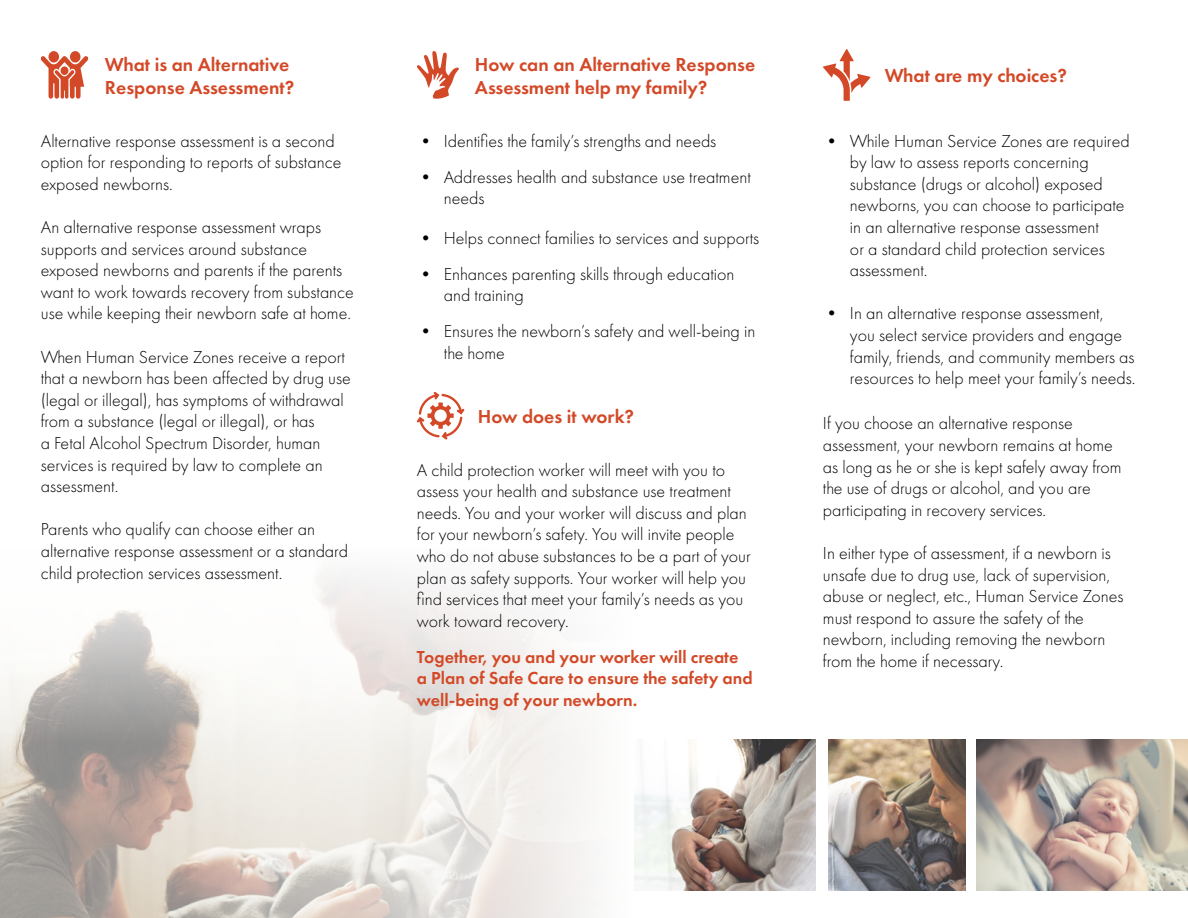
<style>
.page{position:relative;width:1188px;height:918px;background:#fff}
.page>*{position:absolute;margin:0;border:0;box-sizing:border-box;transform-origin:0 0}
.t1{font:600 19.5px/23.4px "Futura PT";color:#d34927}
.t2{font:300 18px/21.6px "Futura PT";color:#000}
.t3{font:600 18px/21.6px "Futura PT";color:#d34927}
</style>
<div class="page">
<img style="left:0;top:610px;width:190px;height:308px">
<svg style="left:190px;top:409px;width:998px;height:509px"></svg>
<div style="left:49px;top:51px;width:10px;height:12px;background:#d34927;border-radius:50%"></div>
<div style="left:70px;top:51px;width:11px;height:12px;background:#d34927;border-radius:50%"></div>
<svg style="left:41px;top:56px;width:47px;height:43px"></svg>
<svg style="left:416px;top:51px;width:43px;height:48px"></svg>
<svg style="left:417px;top:392px;width:47px;height:48px"></svg>
<svg style="left:823px;top:49px;width:48px;height:52px"></svg>
<img style="left:976px;top:740px;width:212px;height:150px">
<img style="left:828px;top:740px;width:138px;height:150px">
<img style="left:634px;top:740px;width:181px;height:150px">
<p class="t1" style="left:105px;top:52px;width:191px">What is an Alternative<br>Response Assessment?</p>
<p class="t2" style="left:41px;top:130px;width:302px">Alternative response assessment is a second option for responding to reports of substance exposed newborns.</p>
<p class="t2" style="left:41px;top:216px;width:315px">An alternative response assessment wraps supports and services around substance exposed newborns and parents if the parents want to work towards recovery from substance use while keeping their newborn safe at home.</p>
<p class="t2" style="left:41px;top:346px;width:312px">When Human Service Zones receive a report that a newborn has been affected by drug use (legal or illegal), has symptoms of withdrawal from a substance (legal or illegal), or has<br>a Fetal Alcohol Spectrum Disorder, human services is required by law to complete an assessment.</p>
<p class="t2" style="left:41px;top:519px;width:309px">Parents who qualify can choose either an alternative response assessment or a standard child protection services assessment.</p>
<p class="t1" style="left:475px;top:52px;width:282px">How can an Alternative Response<br>Assessment help my family?</p>
<p class="t2" style="left:417px;top:130px;width:301px">• Identifies the family’s strengths and needs</p>
<p class="t2" style="left:444px;top:166px;width:309px;text-indent:-27px">• Addresses health and substance use treatment needs</p>
<p class="t2" style="left:417px;top:227px;width:344px">• Helps connect families to services and supports</p>
<p class="t2" style="left:444px;top:263px;width:292px;text-indent:-27px">• Enhances parenting skills through education and training</p>
<p class="t2" style="left:444px;top:321px;width:313px;text-indent:-27px">• Ensures the newborn’s safety and well-being in the home</p>
<p class="t1" style="left:478px;top:405px;width:158px">How does it work?</p>
<p class="t2" style="left:417px;top:459px;width:335px">A child protection worker will meet with you to assess your health and substance use treatment needs. You and your worker will discuss and plan for your newborn’s safety. You will invite people who do not abuse substances to be a part of your plan as safety supports. Your worker will help you fi nd services that meet your family’s needs as you work toward recovery.</p>
<p class="t3" style="left:417px;top:646px;width:337px">Together, you and your worker will create a Plan of Safe Care to ensure the safety and well-being of your newborn.</p>
<p class="t1" style="left:885px;top:64px;width:184px">What are my choices?</p>
<p class="t2" style="left:850px;top:130px;width:281px;text-indent:-27px">• While Human Service Zones are required by law to assess reports concerning substance (drugs or alcohol) exposed newborns, you can choose to participate in an alternative response assessment<br>or a standard child protection services assessment.</p>
<p class="t2" style="left:850px;top:303px;width:287px;text-indent:-27px">• In an alternative response assessment,<br>you select service providers and engage family, friends, and community members as resources to help meet your family’s needs.</p>
<p class="t2" style="left:823px;top:413px;width:300px">If you choose an alternative response assessment, your newborn remains at home as long as he or she is kept safely away from the use of drugs or alcohol, and you are participating in recovery services.</p>
<p class="t2" style="left:823px;top:542px;width:302px">In either type of assessment, if a newborn is unsafe due to drug use, lack of supervision, abuse or neglect, etc., Human Service Zones must respond to assure the safety of the newborn, including removing the newborn from the home if necessary.</p>
</div>
